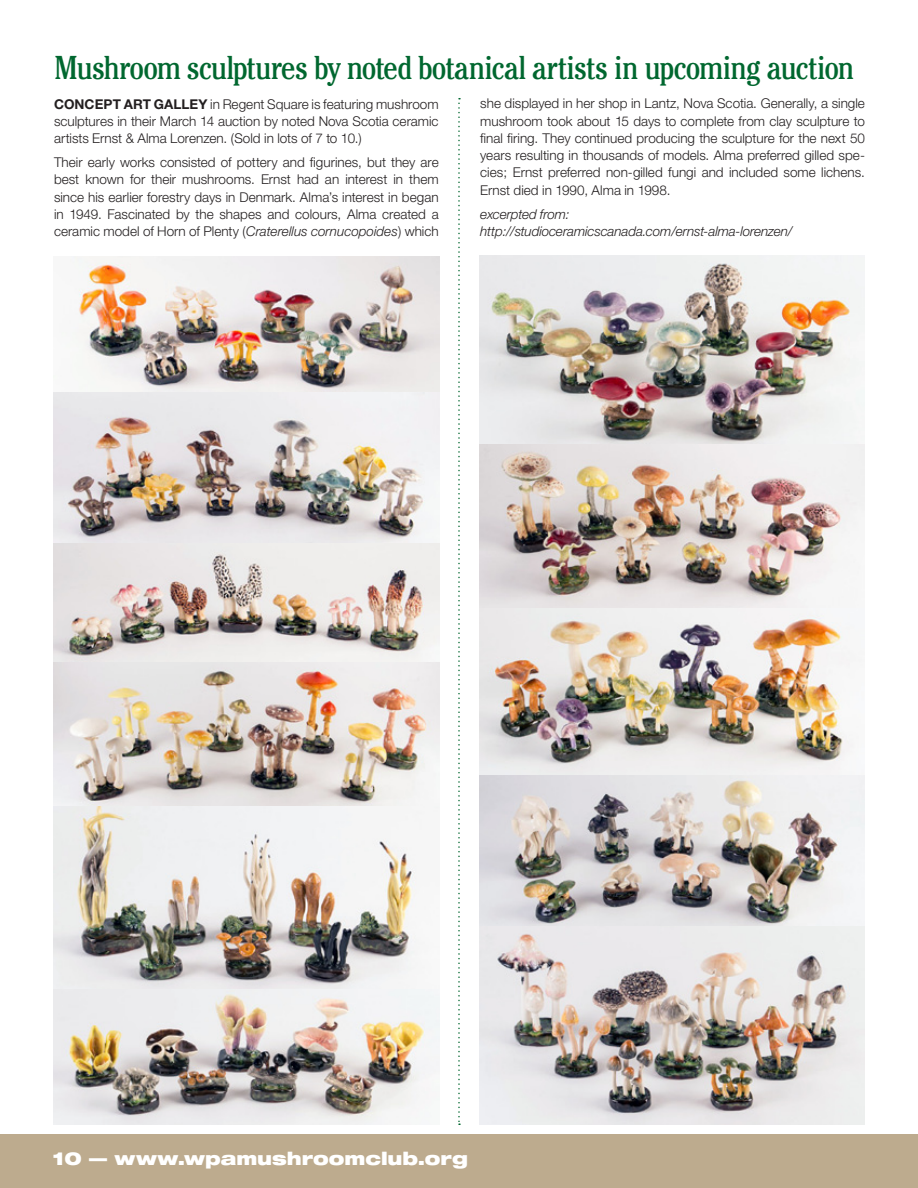
<style>
.page{position:relative;width:918px;height:1188px;background:#fff}
.page>*{position:absolute;margin:0;border:0;box-sizing:border-box;transform-origin:0 0}
.t1{font:condensed 33px "Cheltenham";letter-spacing:-.025em;color:#00672f}
.t2{font:900 expanded 18px "Helvetica Neue";color:#fff}
.t3{font:300 13.5px/17.2px "Helvetica Neue";color:#231f20;text-align:justify}
.t4{font:italic 300 13.5px/17.2px "Helvetica Neue";letter-spacing:-.01em;color:#231f20}
.s1{font-weight:700}
.s2{font-style:italic}
</style>
<div class="page">
<div style="left:0;top:1134px;width:918px;height:54px;background:#bdab8e"></div>
<svg style="left:458px;top:98px;width:2px;height:1027px"></svg>
<img style="left:479px;top:775px;width:386px;height:152px">
<img style="left:53px;top:407px;width:386px;height:399px">
<img style="left:479px;top:256px;width:386px;height:519px">
<img style="left:53px;top:256px;width:386px;height:151px">
<img style="left:53px;top:806px;width:386px;height:319px">
<img style="left:479px;top:927px;width:386px;height:198px">
<h1 class="t1" style="left:54px;top:48px;width:802px">Mushroom sculptures by noted botanical artists in upcoming auction</h1>
<p class="t3" style="left:54px;top:95px;width:386px"><span class="s1">CONCEPT ART GALLEY</span> in Regent Square is featuring mushroom sculptures in their March 14 auction by noted Nova Scotia ceramic artists Ernst &amp; Alma Lorenzen. (Sold in lots of 7 to 10.)</p>
<p class="t3" style="left:54px;top:153px;width:386px">Their early works consisted of pottery and figurines, but they are best known for their mushrooms. Ernst had an interest in them since his earlier forestry days in Denmark. Alma’s interest in began in 1949. Fascinated by the shapes and colours, Alma created a ceramic model of Horn of Plenty (<span class="s2">Craterellus cornucopoides</span>) which</p>
<p class="t3" style="left:480px;top:95px;width:386px">she displayed in her shop in Lantz, Nova Scotia. Generally, a single mushroom took about 15 days to complete from clay sculpture to final firing. They continued producing the sculpture for the next 50 years resulting in thousands of models. Alma preferred gilled spe&shy;cies; Ernst preferred non-gilled fungi and included some lichens.<br>Ernst died in 1990, Alma in 1998.</p>
<p class="t4" style="left:480px;top:205px;width:314px">excerpted from: http://studioceramicscanada.com/ernst-alma-lorenzen/</p>
<h2 class="t2" style="left:52px;top:1147px;width:417px">10 — www.wpamushroomclub.org</h2>
</div>
